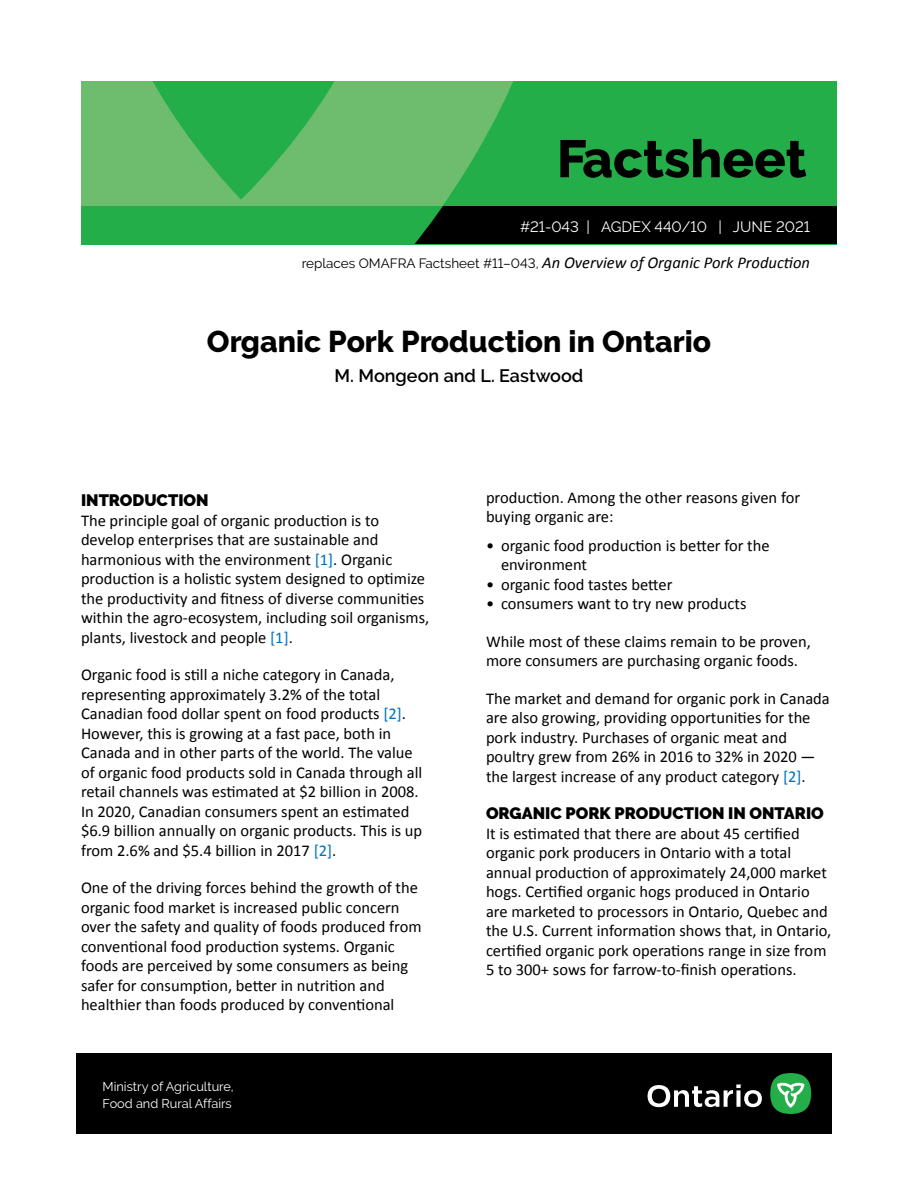
<style>
.page{position:relative;width:918px;height:1188px;background:#fff}
.page>*{position:absolute;margin:0;border:0;box-sizing:border-box;transform-origin:0 0}
.page_one_Title_-_ENG{font:800 52.5px "Raleway";color:#000}
.t1{font:800 30px "Raleway";color:#000}
.Author{font:600 18px "Raleway";color:#000}
.BT{font:16.5px/19.5px "Calibri";color:#000}
.BT_before_list{font:16.5px/19.5px "Calibri";color:#000}
.Replaces_Text{font:italic 16.5px "Calibri";color:#000}
.Heading_1{font:900 16.5px "Raleway";color:#000}
.Agdex{font:15px "Raleway";color:#fff}
.Title_-_ministry{font:12.75px/16.5px "Raleway";color:#fff}
.s1{font-family:"Raleway";font-style:normal;font-size:13.5px}
.s2{color:#0072bc}
</style>
<div class="page">
<div style="left:76px;top:1053px;width:756px;height:81px;background:#000"></div>
<div style="left:770px;top:1073px;width:41px;height:41px;background:#23ae49;border-radius:50%"></div>
<svg style="left:777px;top:1082px;width:27px;height:26px"></svg>
<svg style="left:648px;top:1085px;width:114px;height:22px"></svg>
<div style="left:81px;top:81px;width:756px;height:163px;background:#23ae49"></div>
<svg style="left:81px;top:81px;width:514px;height:126px;fill:#6ebd6f"></svg>
<div style="left:405px;top:207px;width:432px;height:37px;background:#000"></div>
<svg style="left:405px;top:207px;width:37px;height:37px"></svg>
<h1 class="page_one_Title_-_ENG" style="left:557px;top:129px;width:251px">Factsheet</h1>
<p class="Agdex" style="left:520px;top:219px;width:291px">#21-043 | AGDEX 440/10 | JUNE 2021</p>
<p class="Replaces_Text" style="left:302px;top:251px;width:510px"><span class="s1">replaces OMAFRA Factsheet #11–043,</span> An Overview of Organic Pork Production</p>
<h1 class="t1" style="left:207px;top:324px;width:506px">Organic Pork Production in Ontario</h1>
<p class="Author" style="left:335px;top:365px;width:250px">M. Mongeon and L. Eastwood</p>
<h2 class="Heading_1" style="left:81px;top:491px;width:129px">INTRODUCTION</h2>
<p class="BT" style="left:81px;top:510px;width:350px">The principle goal of organic production is to develop enterprises that are sustainable and harmonious with the environment <span class="s2">[1]</span>. Organic production is a holistic system designed to optimize the productivity and fitness of diverse communities within the agro-ecosystem, including soil organisms, plants, livestock and people <span class="s2">[1]</span>.</p>
<p class="BT" style="left:81px;top:665px;width:343px">Organic food is still a niche category in Canada, representing approximately 3.2% of the total Canadian food dollar spent on food products <span class="s2">[2]</span>.<br>However, this is growing at a fast pace, both in Canada and in other parts of the world. The value of organic food products sold in Canada through all retail channels was estimated at $2 billion in 2008.<br>In 2020, Canadian consumers spent an estimated $6.9 billion annually on organic products. This is up from 2.6% and $5.4 billion in 2017 <span class="s2">[2]</span>.</p>
<p class="BT_before_list" style="left:81px;top:878px;width:342px">One of the driving forces behind the growth of the organic food market is increased public concern over the safety and quality of foods produced from conventional food production systems. Organic foods are perceived by some consumers as being safer for consumption, better in nutrition and healthier than foods produced by conventional</p>
<p class="Title_-_ministry" style="left:103px;top:1078px;width:133px">Ministry of Agriculture,<br>Food and Rural Affairs</p>
<p class="BT_before_list" style="left:486px;top:488px;width:316px">production. Among the other reasons given for buying organic are:</p>
<p class="BT" style="left:501px;top:536px;width:270px;text-indent:-15px">• organic food production is better for the environment</p>
<p class="BT" style="left:486px;top:575px;width:188px">• organic food tastes better</p>
<p class="BT" style="left:486px;top:594px;width:262px">• consumers want to try new products</p>
<p class="BT" style="left:486px;top:632px;width:326px">While most of these claims remain to be proven, more consumers are purchasing organic foods.</p>
<p class="BT" style="left:486px;top:689px;width:345px">The market and demand for organic pork in Canada are also growing, providing opportunities for the pork industry. Purchases of organic meat and poultry grew from 26% in 2016 to 32% in 2020 — the largest increase of any product category <span class="s2">[2]</span>.</p>
<h2 class="Heading_1" style="left:486px;top:804px;width:339px">ORGANIC PORK PRODUCTION IN ONTARIO</h2>
<p class="BT" style="left:486px;top:824px;width:347px">It is estimated that there are about 45 certified organic pork producers in Ontario with a total annual production of approximately 24,000 market hogs. Certified organic hogs produced in Ontario are marketed to processors in Ontario, Quebec and the U.S. Current information shows that, in Ontario, certified organic pork operations range in size from 5 to 300+ sows for farrow-to-finish operations.</p>
</div>
